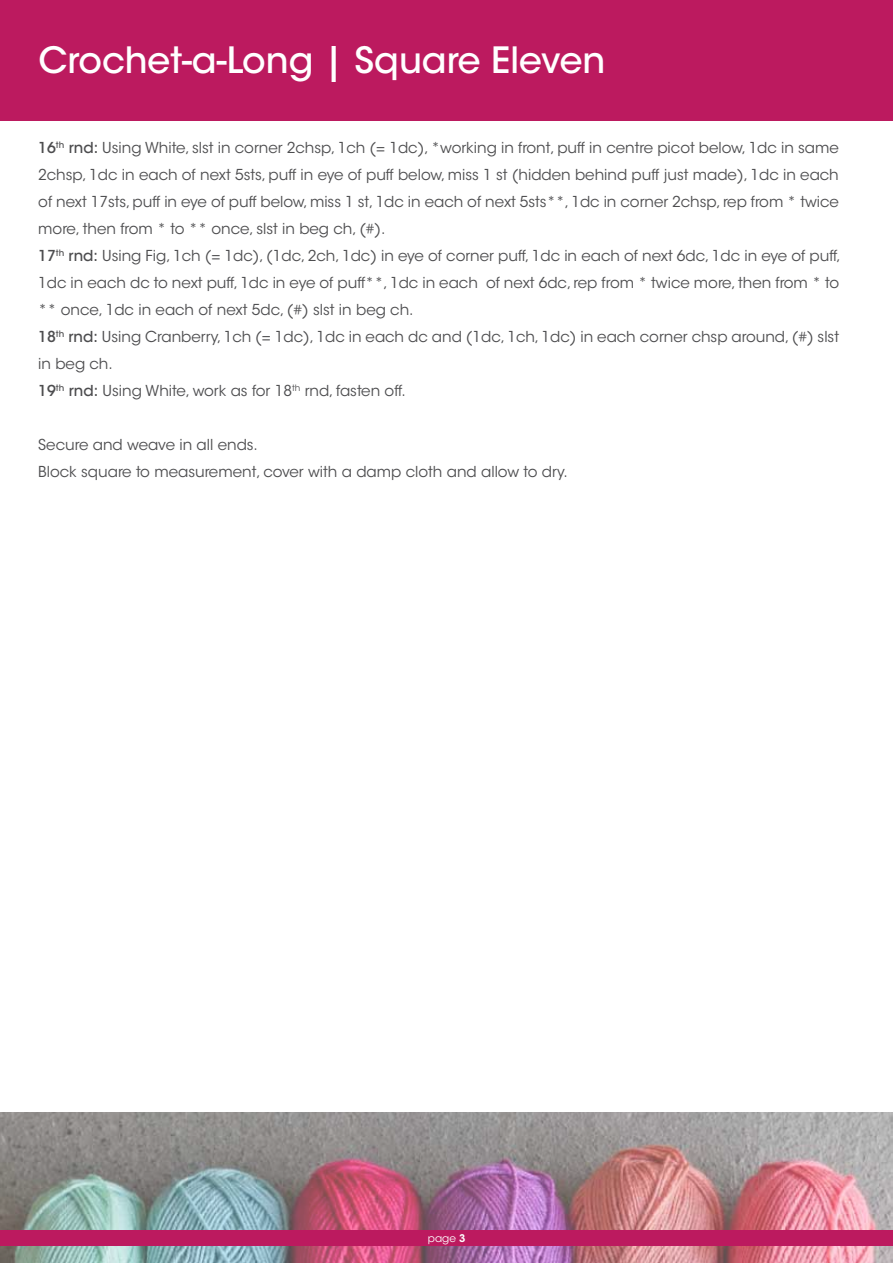
<style>
.page{position:relative;width:893px;height:1263px;background:#fff}
.page>*{position:absolute;margin:0;border:0;box-sizing:border-box;transform-origin:0 0}
.t1{font:500 36px "ITC Avant Garde Std";color:#fff}
.t2{font:15px/27px "ITC Avant Garde Std";color:#4d4d4f}
.t3{font:10.5px "ITC Avant Garde Std";color:#fff}
.s1{font-weight:500}
.s2{font-weight:600}
</style>
<div class="page">
<img style="left:0;top:1112px;width:893px;height:151px">
<div style="left:0;top:1230px;width:893px;height:16px;background:#bc1a5f"></div>
<div style="left:0;top:0;width:893px;height:120px;background:#bc1a5f"></div>
<h1 class="t1" style="left:38px;top:38px;width:569px">Crochet-a-Long | Square Eleven</h1>
<p class="t2" style="left:38px;top:134px;width:804px"><span class="s1">16</span><sup>th</sup> <span class="s1">rnd:</span> Using White, slst in corner 2chsp, 1ch (= 1dc), *working in front, puff in centre picot below, 1dc in same 2chsp, 1dc in each of next 5sts, puff in eye of puff below, miss 1 st (hidden behind puff just made), 1dc in each of next 17sts, puff in eye of puff below, miss 1 st, 1dc in each of next 5sts**, 1dc in corner 2chsp, rep from * twice more, then from * to ** once, slst in beg ch, (#).<br><span class="s1">17</span><sup>th</sup> <span class="s1">rnd:</span> Using Fig, 1ch (= 1dc), (1dc, 2ch, 1dc) in eye of corner puff, 1dc in each of next 6dc, 1dc in eye of puff, 1dc in each dc to next puff, 1dc in eye of puff**, 1dc in each of next 6dc, rep from * twice more, then from * to ** once, 1dc in each of next 5dc, (#) slst in beg ch.<br><span class="s1">18</span><sup>th</sup> <span class="s1">rnd:</span> Using Cranberry, 1ch (= 1dc), 1dc in each dc and (1dc, 1ch, 1dc) in each corner chsp around, (#) slst in beg ch.<br><span class="s1">19</span><sup>th</sup> <span class="s1">rnd:</span> Using White, work as for 18<sup>th</sup> rnd, fasten off.</p>
<p class="t2" style="left:38px;top:431px;width:531px">Secure and weave in all ends.<br>Block square to measurement, cover with a damp cloth and allow to dry.</p>
<p class="t3" style="left:428px;top:1232px;width:39px">page <span class="s2">3</span></p>
</div>
